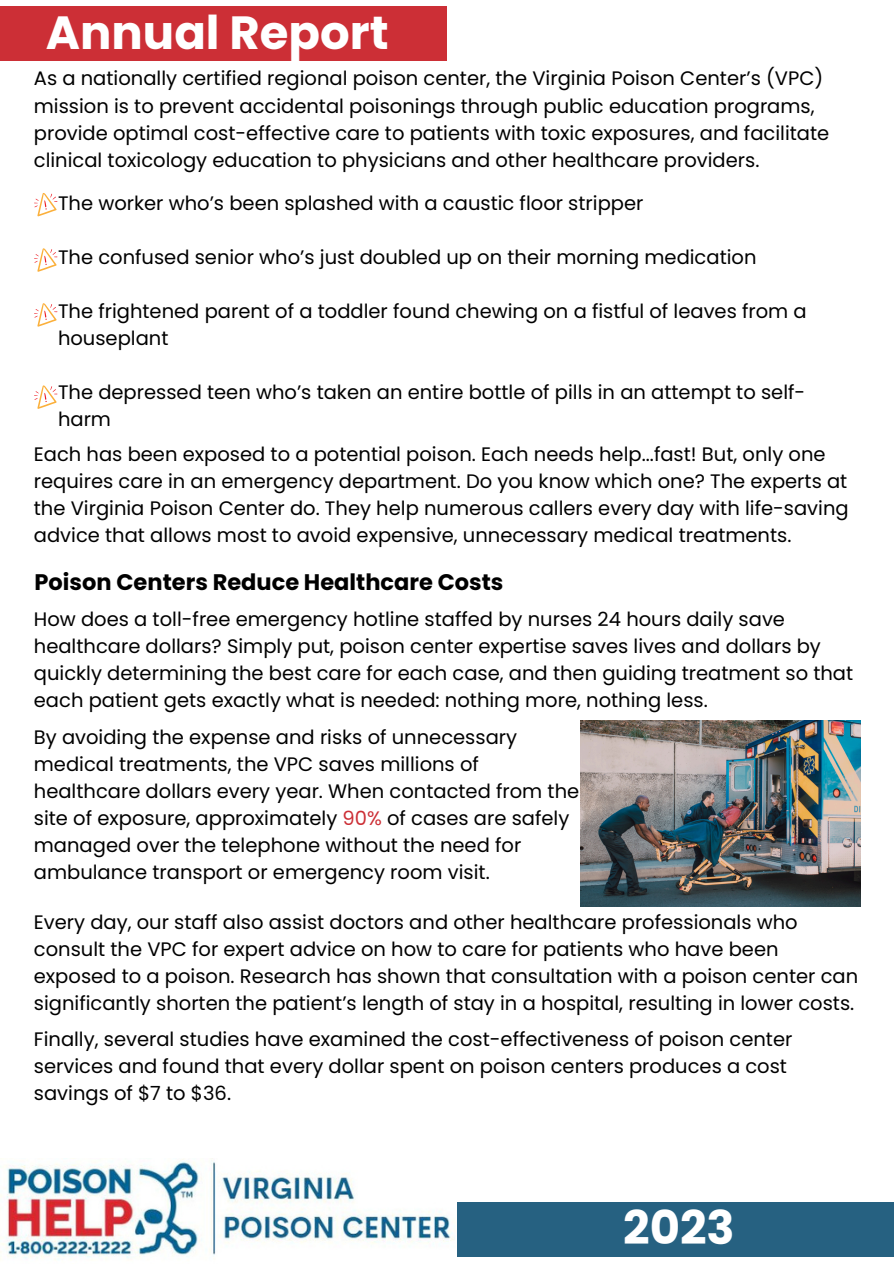
<style>
.page{position:relative;width:894px;height:1264px;background:#fff}
.page>*{position:absolute;margin:0;border:0;box-sizing:border-box;transform-origin:0 0}
.t1{font:700 46.5px "Poppins";color:#fff}
.t2{font:700 22.5px "Poppins";color:#000}
.t3{font:19.5px/27px "Poppins";color:#000}
.s1{color:#cc2f36}
</style>
<div class="page">
<svg style="left:34px;top:193px;width:23px;height:23px"></svg>
<div style="left:0;top:6px;width:446px;height:55px;background:#cc2f36"></div>
<svg style="left:34px;top:248px;width:23px;height:24px"></svg>
<svg style="left:34px;top:303px;width:23px;height:24px"></svg>
<svg style="left:34px;top:385px;width:23px;height:24px"></svg>
<img style="left:580px;top:720px;width:279px;height:186px">
<div style="left:428px;top:1201px;width:465px;height:55px;background:#266181"></div>
<img style="left:0;top:1158px;width:456px;height:102px">
<p class="t1" style="left:46px;top:0;width:344px">Annual Report</p>
<p class="t3" style="left:34px;top:65px;width:796px">As a nationally certified regional poison center, the Virginia Poison Center’s (VPC) mission is to prevent accidental poisonings through public education programs, provide optimal cost-effective care to patients with toxic exposures, and facilitate clinical toxicology education to physicians and other healthcare providers.</p>
<p class="t3" style="left:58px;top:190px;width:586px">The worker who’s been splashed with a caustic floor stripper</p>
<p class="t3" style="left:58px;top:244px;width:699px">The confused senior who’s just doubled up on their morning medication</p>
<p class="t3" style="left:58px;top:298px;width:750px">The frightened parent of a toddler found chewing on a fistful of leaves from a houseplant</p>
<p class="t3" style="left:58px;top:379px;width:748px">The depressed teen who’s taken an entire bottle of pills in an attempt to self&shy;harm</p>
<p class="t3" style="left:34px;top:441px;width:816px">Each has been exposed to a potential poison. Each needs help...fast! But, only one requires care in an emergency department. Do you know which one? The experts at the Virginia Poison Center do. They help numerous callers every day with life-saving advice that allows most to avoid expensive, unnecessary medical treatments.</p>
<p class="t2" style="left:35px;top:566px;width:470px">Poison Centers Reduce Healthcare Costs</p>
<p class="t3" style="left:34px;top:606px;width:820px">How does a toll-free emergency hotline staffed by nurses 24 hours daily save healthcare dollars? Simply put, poison center expertise saves lives and dollars by quickly determining the best care for each case, and then guiding treatment so that each patient gets exactly what is needed: nothing more, nothing less.</p>
<p class="t3" style="left:34px;top:723px;width:546px">By avoiding the expense and risks of unnecessary medical treatments, the VPC saves millions of healthcare dollars every year. When contacted from the site of exposure, approximately <span class="s1">90%</span> of cases are safely managed over the telephone without the need for ambulance transport or emergency room visit.</p>
<p class="t3" style="left:34px;top:908px;width:825px">Every day, our staff also assist doctors and other healthcare professionals who consult the VPC for expert advice on how to care for patients who have been exposed to a poison. Research has shown that consultation with a poison center can significantly shorten the patient’s length of stay in a hospital, resulting in lower costs.</p>
<p class="t3" style="left:34px;top:1025px;width:759px">Finally, several studies have examined the cost-effectiveness of poison center services and found that every dollar spent on poison centers produces a cost savings of $7 to $36.</p>
<p class="t1" style="left:623px;top:1195px;width:113px">2023</p>
</div>
